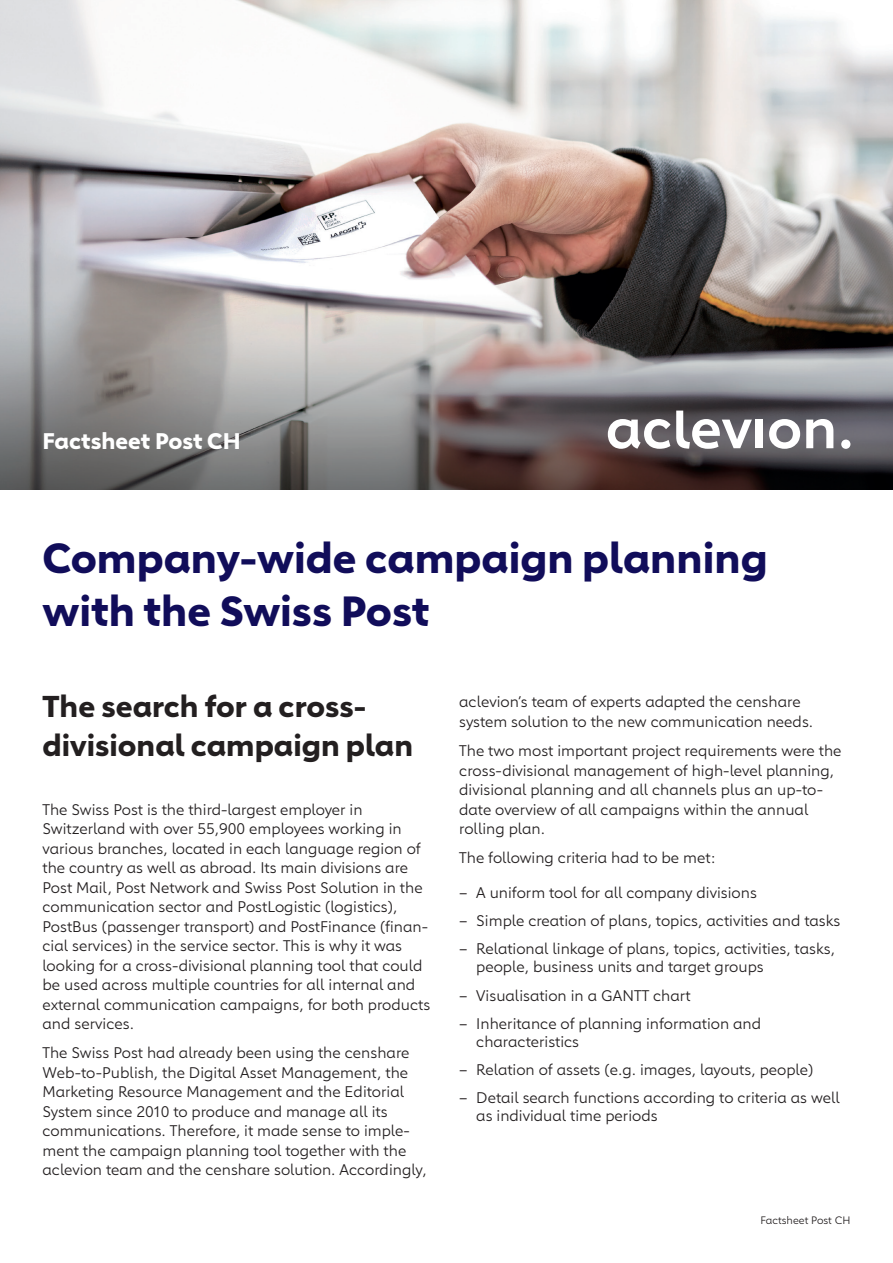
<style>
.page{position:relative;width:893px;height:1263px;background:#fff}
.page>*{position:absolute;margin:0;border:0;box-sizing:border-box;transform-origin:0 0}
.t1{font:700 42px/52.5px "Carnero";color:#110d5a}
.t2{font:700 30px/39px "Carnero";color:#231f20}
.t3{font:700 22.5px "Carnero";color:#fff}
.t4{font:15px/19.5px "Carnero";color:#231f20}
.t5{font:10.5px "Carnero";color:#231f20}
</style>
<div class="page">
<img style="left:0;top:0;width:893px;height:489px">
<svg style="left:608px;top:411px;width:144px;height:38px"></svg>
<div style="left:756px;top:420px;width:7px;height:28px;background:#fff"></div>
<svg style="left:769px;top:419px;width:31px;height:30px"></svg>
<svg style="left:806px;top:419px;width:27px;height:29px"></svg>
<svg style="left:841px;top:440px;width:9px;height:9px"></svg>
<h3 class="t3" style="left:43px;top:427px;width:200px">Factsheet Post CH</h3>
<h1 class="t1" style="left:43px;top:532px;width:727px">Company-wide campaign planning with the Swiss Post</h1>
<h2 class="t2" style="left:43px;top:687px;width:372px">The search for a cross&shy;divisional campaign plan</h2>
<p class="t4" style="left:43px;top:799px;width:389px">The Swiss Post is the third-largest employer in Switzerland with over 55,900 employees working in various branches, located in each language region of the country as well as abroad. Its main divisions are Post Mail, Post Network and Swiss Post Solution in the communication sector and PostLogistic (logistics), PostBus (passenger transport) and PostFinance (finan&shy;cial services) in the service sector. This is why it was looking for a cross-divisional planning tool that could be used across multiple countries for all internal and external communication campaigns, for both products and services.</p>
<p class="t4" style="left:43px;top:1043px;width:386px">The Swiss Post had already been using the censhare Web-to-Publish, the Digital Asset Management, the Marketing Resource Management and the Editorial System since 2010 to produce and manage all its communications. Therefore, it made sense to imple&shy;ment the campaign planning tool together with the aclevion team and the censhare solution. Accordingly,</p>
<p class="t4" style="left:459px;top:692px;width:356px">aclevion’s team of experts adapted the censhare system solution to the new communication needs.</p>
<p class="t4" style="left:459px;top:741px;width:384px">The two most important project requirements were the cross-divisional management of high-level planning, divisional planning and all channels plus an up-to&shy;date overview of all campaigns within the annual rolling plan.</p>
<p class="t4" style="left:459px;top:848px;width:258px">The following criteria had to be met:</p>
<p class="t4" style="left:459px;top:883px;width:299px">– A uniform tool for all company divisions</p>
<p class="t4" style="left:459px;top:911px;width:383px">– Simple creation of plans, topics, activities and tasks</p>
<p class="t4" style="left:476px;top:940px;width:360px;line-height:18px;text-indent:-17px">– Relational linkage of plans, topics, activities, tasks, people, business units and target groups</p>
<p class="t4" style="left:459px;top:985px;width:233px">– Visualisation in a GANTT chart</p>
<p class="t4" style="left:476px;top:1014px;width:286px;line-height:18px;text-indent:-17px">– Inheritance of planning information and characteristics</p>
<p class="t4" style="left:459px;top:1060px;width:356px">– Relation of assets (e.g. images, layouts, people)</p>
<p class="t4" style="left:476px;top:1089px;width:365px;line-height:18px;text-indent:-17px">– Detail search functions according to criteria as well as individual time periods</p>
<p class="t5" style="left:760px;top:1214px;width:92px">Factsheet Post CH</p>
</div>
